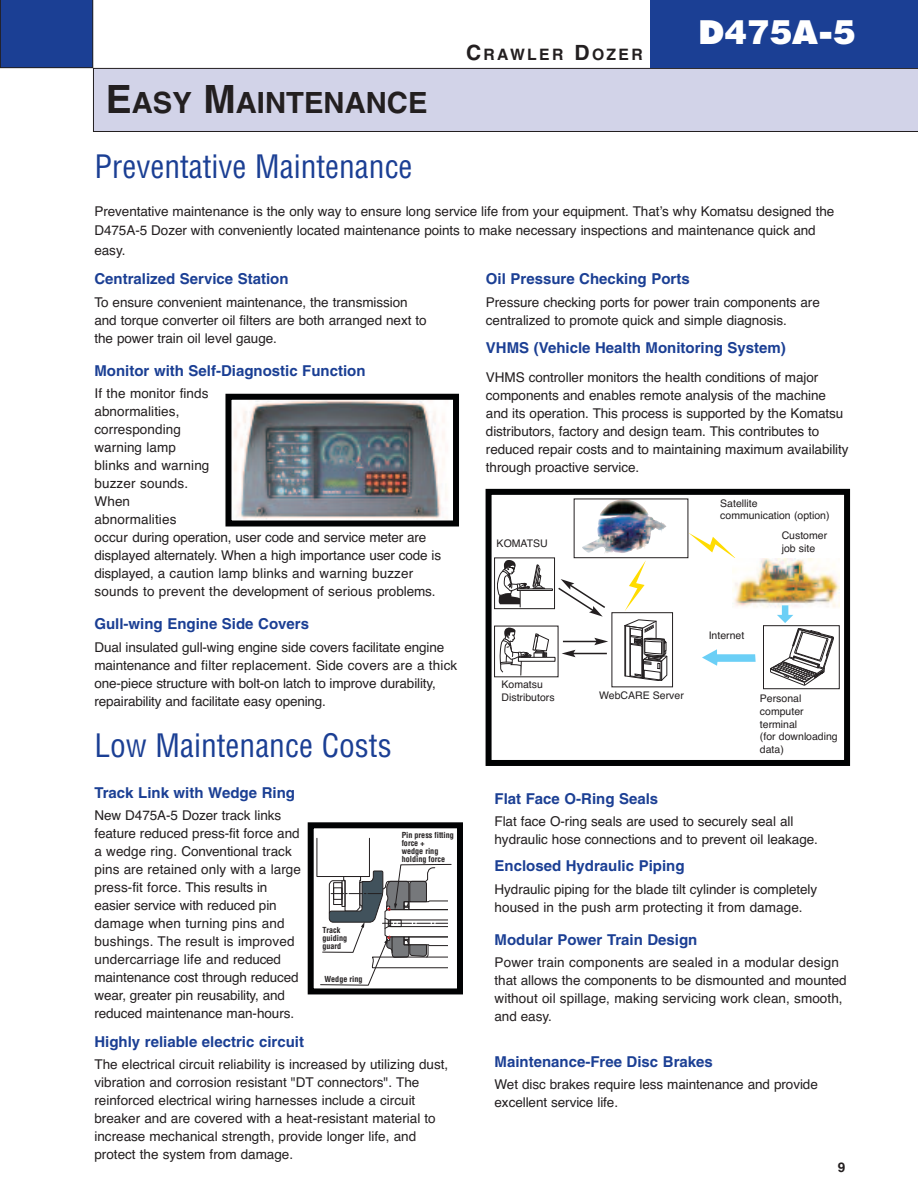
<style>
.page{position:relative;width:918px;height:1188px;background:#fff}
.page>*{position:absolute;margin:0;border:0;box-sizing:border-box;transform-origin:0 0}
.t1{font:condensed 31.5px "Helvetica";color:#1b3f94}
.t2{font:31.5px "Komatsu VI";color:#fff}
.t3{font:700 29.25px "Helvetica";color:#231f20}
.t4{font:700 15.75px "Helvetica";letter-spacing:.15em;color:#231f20}
.t5{font:700 15px "Helvetica";color:#1b3f94}
.t6{font:13.5px/18px "Helvetica";letter-spacing:-.005em;color:#231f20}
.t7{font:700 13.5px "Helvetica";color:#231f20}
.t8{font:10.5px/12.6px "Helvetica";color:#231f20}
.t9{font:700 condensed 8.1px/8.1px "Helvetica";color:#231f20}
.s1{font-size:39px}
.s2{font-size:21px}
</style>
<div class="page">
<div style="left:486px;top:489px;width:364px;height:277px;border:6px solid #010203"></div>
<div style="left:93px;top:68px;width:825px;height:64px;background:#d2d3e8"></div>
<div style="left:651px;top:0;width:267px;height:68px;background:#1b3f94"></div>
<img style="left:234px;top:401px;width:213px;height:118px">
<div style="left:225px;top:394px;width:234px;height:132px;border:6px solid #010203"></div>
<svg style="left:320px;top:864px;width:131px;height:121px"></svg>
<div style="left:308px;top:822px;width:155px;height:172px;border:6px solid #010203"></div>
<div style="left:494px;top:558px;width:61px;height:51px;border:1px solid #231f20"></div>
<svg style="left:500px;top:628px;width:55px;height:47px"></svg>
<svg style="left:625px;top:620px;width:42px;height:61px"></svg>
<div style="left:612px;top:612px;width:61px;height:75px;border:1px solid #231f20"></div>
<img style="left:582px;top:501px;width:84px;height:53px">
<div style="left:574px;top:499px;width:114px;height:59px;border:1px solid #231f20"></div>
<svg style="left:625px;top:560px;width:21px;height:51px"></svg>
<svg style="left:497px;top:560px;width:108px;height:57px"></svg>
<hr style="left:563px;top:641px;width:34px;height:1px;background:#231f20">
<svg style="left:594px;top:638px;width:14px;height:7px"></svg>
<hr style="left:573px;top:653px;width:34px;height:1px;background:#231f20">
<svg style="left:562px;top:650px;width:14px;height:7px"></svg>
<svg style="left:688px;top:533px;width:48px;height:26px"></svg>
<div style="left:763px;top:625px;width:77px;height:64px;border:1px solid #231f20"></div>
<img style="left:733px;top:559px;width:106px;height:49px">
<svg style="left:702px;top:649px;width:54px;height:17px"></svg>
<svg style="left:770px;top:605px;width:64px;height:80px"></svg>
<div style="left:0;top:0;width:93px;height:69px;background:#1b3f94"></div>
<h2 class="t3" style="left:106px;top:92px;width:323px"><span class="s1">E</span>ASY <span class="s1">M</span>AINTENANCE</h2>
<p class="t4" style="left:466px;top:49px;width:178px"><span class="s2">C</span>RAWLER <span class="s2">D</span>OZER</p>
<h1 class="t2" style="left:699px;top:19px;width:159px">D475A-5</h1>
<h1 class="t1" style="left:94px;top:149px;width:320px">Preventative Maintenance</h1>
<p class="t6" style="left:94px;top:202px;width:741px;line-height:19.5px">Preventative maintenance is the only way to ensure long service life from your equipment. That’s why Komatsu designed the<br>D475A-5 Dozer with conveniently located maintenance points to make necessary inspections and maintenance quick and easy.</p>
<p class="t5" style="left:94px;top:274px;width:196px">Centralized Service Station</p>
<p class="t6" style="left:94px;top:293px;width:334px">To ensure convenient maintenance, the transmission and torque converter oil filters are both arranged next to the power train oil level gauge.</p>
<p class="t5" style="left:94px;top:365px;width:273px">Monitor with Self-Diagnostic Function</p>
<p class="t6" style="left:94px;top:385px;width:348px">If the monitor finds<br>abnormalities,<br>corresponding<br>warning lamp<br>blinks and warning<br>buzzer sounds.<br>When<br>abnormalities<br>occur during operation, user code and service meter are displayed alternately. When a high importance user code is displayed, a caution lamp blinks and warning buzzer sounds to prevent the development of serious problems.</p>
<p class="t5" style="left:94px;top:619px;width:216px">Gull-wing Engine Side Covers</p>
<p class="t6" style="left:94px;top:638px;width:364px">Dual insulated gull-wing engine side covers facilitate engine maintenance and filter replacement. Side covers are a thick one-piece structure with bolt-on latch to improve durability, repairability and facilitate easy opening.</p>
<h1 class="t1" style="left:94px;top:728px;width:299px">Low Maintenance Costs</h1>
<p class="t5" style="left:94px;top:787px;width:202px">Track Link with Wedge Ring</p>
<p class="t6" style="left:94px;top:807px;width:208px">New D475A-5 Dozer track links feature reduced press-fit force and a wedge ring. Conventional track pins are retained only with a large press-fit force. This results in easier service with reduced pin damage when turning pins and bushings. The result is improved undercarriage life and reduced maintenance cost through reduced wear, greater pin reusability, and reduced maintenance man-hours.</p>
<p class="t5" style="left:94px;top:1036px;width:211px">Highly reliable electric circuit</p>
<p class="t6" style="left:94px;top:1056px;width:355px">The electrical circuit reliability is increased by utilizing dust, vibration and corrosion resistant "DT connectors". The reinforced electrical wiring harnesses include a circuit breaker and are covered with a heat-resistant material to increase mechanical strength, provide longer life, and protect the system from damage.</p>
<p class="t9" style="left:402px;top:831px;width:54px">Pin press fitting force +<br>wedge ring holding force</p>
<p class="t9" style="left:322px;top:926px;width:26px">Track guiding guard</p>
<p class="t9" style="left:324px;top:975px;width:40px">Wedge ring</p>
<p class="t5" style="left:486px;top:274px;width:205px">Oil Pressure Checking Ports</p>
<p class="t6" style="left:486px;top:293px;width:335px">Pressure checking ports for power train components are centralized to promote quick and simple diagnosis.</p>
<p class="t5" style="left:486px;top:343px;width:301px">VHMS (Vehicle Health Monitoring System)</p>
<p class="t6" style="left:486px;top:368px;width:364px">VHMS controller monitors the health conditions of major components and enables remote analysis of the machine and its operation. This process is supported by the Komatsu distributors, factory and design team. This contributes to reduced repair costs and to maintaining maximum availability through proactive service.</p>
<p class="t8" style="left:497px;top:537px;width:53px">KOMATSU</p>
<p class="t8" style="left:502px;top:678px;width:55px">Komatsu<br>Distributors</p>
<p class="t8" style="left:720px;top:497px;width:111px">Satellite communication (option)</p>
<p class="t8" style="left:782px;top:530px;width:47px">Customer job site</p>
<p class="t8" style="left:599px;top:689px;width:86px">WebCARE Server</p>
<p class="t8" style="left:709px;top:629px;width:37px">Internet</p>
<p class="t8" style="left:760px;top:693px;width:79px">Personal computer terminal<br>(for downloading data)</p>
<p class="t5" style="left:495px;top:793px;width:165px">Flat Face O-Ring Seals</p>
<p class="t6" style="left:495px;top:813px;width:325px">Flat face O-ring seals are used to securely seal all hydraulic hose connections and to prevent oil leakage.</p>
<p class="t5" style="left:495px;top:860px;width:192px">Enclosed Hydraulic Piping</p>
<p class="t6" style="left:495px;top:880px;width:324px">Hydraulic piping for the blade tilt cylinder is completely housed in the push arm protecting it from damage.</p>
<p class="t5" style="left:495px;top:934px;width:204px">Modular Power Train Design</p>
<p class="t6" style="left:495px;top:954px;width:354px">Power train components are sealed in a modular design that allows the components to be dismounted and mounted without oil spillage, making servicing work clean, smooth, and easy.</p>
<p class="t5" style="left:495px;top:1056px;width:220px">Maintenance-Free Disc Brakes</p>
<p class="t6" style="left:495px;top:1076px;width:325px">Wet disc brakes require less maintenance and provide excellent service life.</p>
<p class="t7" style="left:838px;top:1162px;width:9px">9</p>
</div>
